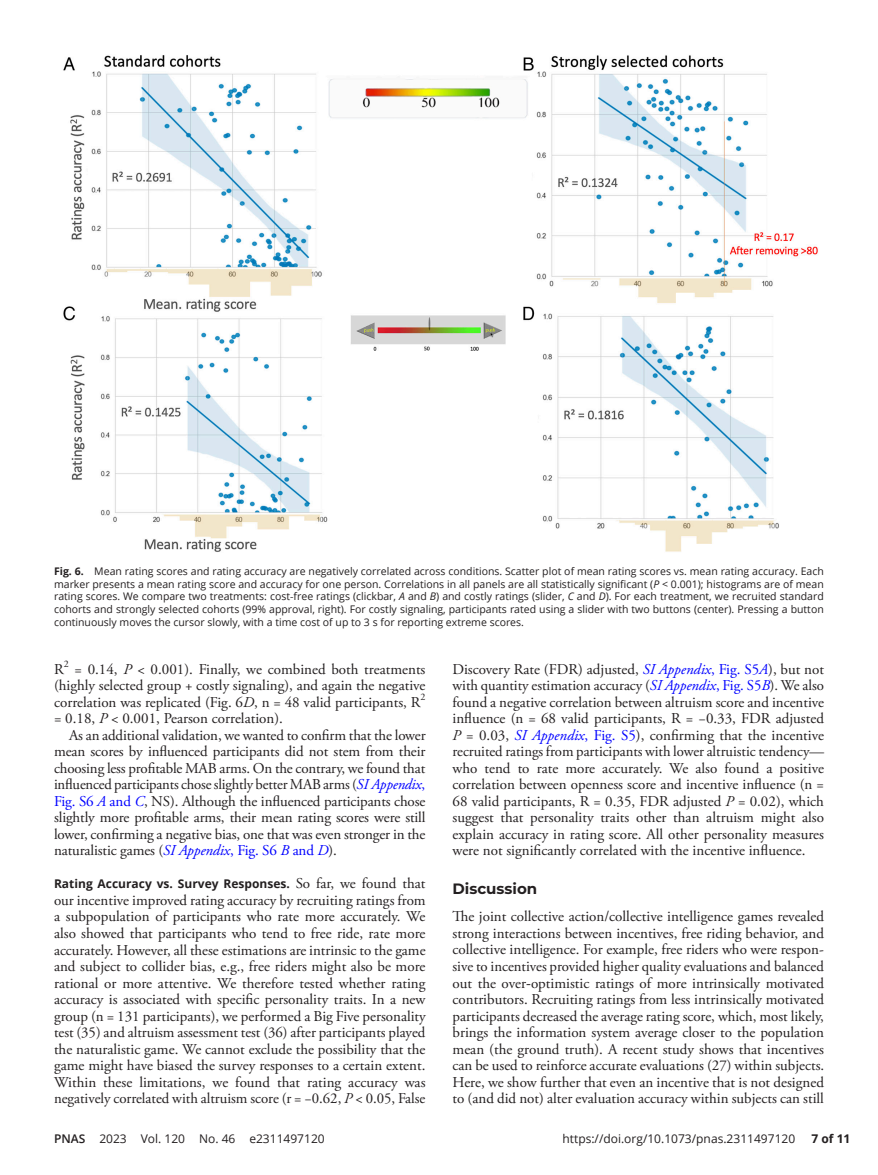
<style>
.page{position:relative;width:878px;height:1175px;background:#fff}
.page>*{position:absolute;margin:0;border:0;box-sizing:border-box;transform-origin:0 0}
.t1{font:15px/16.5px "Adobe Garamond Pro";letter-spacing:-.01em;color:#231f20;text-align:justify}
.t2{font:700 15px "Montserrat";color:#231f20}
.t3{font:12px "Open Sans";color:#231f20}
.t4{font:700 12px "Open Sans";color:#231f20}
.t5{font:10.5px/12.8px "Open Sans";color:#231f20;text-align:justify}
.t6{font:10.05px "Adobe Garamond Pro";color:#231f20}
.s1{font-weight:700}
.s2{font-style:italic}
.s3{font-family:"STIX"}
.s4{font-style:italic;color:#00f}
.s5{color:#00f}
.s6{font-family:"Adobe Garamond Pro";font-weight:400;font-size:15px}
.s7{font-weight:600}
</style>
<div class="page">
<img style="left:63px;top:55px;width:755px;height:497px">
<p class="t5" style="left:54px;top:564px;width:771px"><span class="s1">Fig. 6.</span> Mean rating scores and rating accuracy are negatively correlated across conditions. Scatter plot of mean rating scores vs. mean rating accuracy. Each marker presents a mean rating score and accuracy for one person. Correlations in all panels are all statistically significant (<span class="s2">P</span> &lt; 0.001); histograms are of mean rating scores. We compare two treatments: cost<span class="s3">-</span>free ratings (clickbar, <span class="s2">A</span> and <span class="s2">B</span>) and costly ratings (slider, <span class="s2">C</span> and <span class="s2">D</span>). For each treatment, we recruited standard cohorts and strongly selected cohorts (99% approval, right). For costly signaling, participants rated using a slider with two buttons (center). Pressing a button continuously moves the cursor slowly, with a time cost of up to 3 s for reporting extreme scores.</p>
<p class="t6" style="left:64px;top:657px;width:6px">2</p>
<p class="t1" style="left:54px;top:661px;width:373px;text-indent:20px">= 0.14, <span class="s2">P</span> &lt; 0.001). Finally, we combined both treatments (highly selected group + costly signaling), and again the negative correlation was replicated (Fig. 6<span class="s2">D</span>, n = 48 valid participants, R</p>
<p class="t1" style="left:54px;top:661px;width:11px">R</p>
<p class="t6" style="left:420px;top:690px;width:6px">2</p>
<p class="t1" style="left:54px;top:711px;width:230px">= 0.18, <span class="s2">P</span> &lt; 0.001, Pearson correlation).</p>
<p class="t1" style="left:69px;top:727px;width:358px">As an additional validation, we wanted to confirm that the lower</p>
<p class="t1" style="left:54px;top:744px;width:373px">mean scores by influenced participants did not stem from their</p>
<p class="t1" style="left:54px;top:760px;width:372px">choosing less profitable MAB arms. On the contrary, we found that</p>
<p class="t1" style="left:54px;top:777px;width:372px">influenced participants chose slightly better MAB arms (<span class="s4">SI Appendix</span><span class="s5">,</span></p>
<p class="t1" style="left:54px;top:793px;width:373px"><span class="s5">Fig. S6</span> <span class="s4">A</span> <span class="s5">and</span> <span class="s4">C</span>, NS). Although the influenced participants chose</p>
<p class="t1" style="left:54px;top:810px;width:373px">slightly more profitable arms, their mean rating scores were still</p>
<p class="t1" style="left:54px;top:826px;width:373px">lower, confirming a negative bias, one that was even stronger in the</p>
<p class="t1" style="left:54px;top:843px;width:284px">naturalistic games (<span class="s4">SI Appendix</span><span class="s5">, Fig. S6</span> <span class="s4">B</span> <span class="s5">and</span> <span class="s4">D</span>).</p>
<p class="t4" style="left:54px;top:875px;width:373px">Rating Accuracy vs. Survey Responses. <span class="s6">So far, we found that</span></p>
<p class="t1" style="left:54px;top:892px;width:373px">our incentive improved rating accuracy by recruiting ratings from a subpopulation of participants who rate more accurately. We also showed that participants who tend to free ride, rate more accurately. However, all these estimations are intrinsic to the game and subject to collider bias, e.g., free riders might also be more rational or more attentive. We therefore tested whether rating accuracy is associated with specific personality traits. In a new group (n = 131 participants), we performed a Big Five personality test (35) and altruism assessment test (36) after participants played the naturalistic game. We cannot exclude the possibility that the game might have biased the survey responses to a certain extent.<br>Within these limitations, we found that rating accuracy was negatively correlated with altruism score (r = −0.62, <span class="s2">P</span> &lt; 0.05, False</p>
<p class="t1" style="left:452px;top:661px;width:373px">Discovery Rate (FDR) adjusted, <span class="s4">SI Appendix</span><span class="s5">, Fig. S5</span><span class="s4">A</span>), but not with quantity estimation accuracy (<span class="s4">SI Appendix</span><span class="s5">, Fig. S5</span><span class="s4">B</span>). We also found a negative correlation between altruism score and incentive influence (n = 68 valid participants, R = −0.33, FDR adjusted <span class="s2">P</span> = 0.03, <span class="s4">SI Appendix</span><span class="s5">, Fig. S5</span>), confirming that the incentive recruited ratings from participants with lower altruistic tendency— who tend to rate more accurately. We also found a positive correlation between openness score and incentive influence (n = 68 valid participants, R = 0.35, FDR adjusted <span class="s2">P</span> = 0.02), which suggest that personality traits other than altruism might also explain accuracy in rating score. All other personality measures were not significantly correlated with the incentive influence.</p>
<p class="t2" style="left:452px;top:878px;width:86px">Discussion</p>
<p class="t1" style="left:452px;top:909px;width:373px">The joint collective action/collective intelligence games revealed strong interactions between incentives, free riding behavior, and collective intelligence. For example, free riders who were respon&shy;sive to incentives provided higher quality evaluations and balanced out the over<span class="s3">-</span>optimistic ratings of more intrinsically motivated contributors. Recruiting ratings from less intrinsically motivated participants decreased the average rating score, which, most likely, brings the information system average closer to the population mean (the ground truth). A recent study shows that incentives can be used to reinforce accurate evaluations (27) within subjects.<br>Here, we show further that even an incentive that is not designed to (and did not) alter evaluation accuracy within subjects can still</p>
<p class="t3" style="left:54px;top:1130px;width:272px"><span class="s7">PNAS</span> 2023 Vol. 120 No. 46 e2311497120</p>
<p class="t3" style="left:562px;top:1130px;width:234px">https://doi.org/10.1073/pnas.2311497120</p>
<p class="t4" style="left:811px;top:1130px;width:40px">7 of 11</p>
</div>
